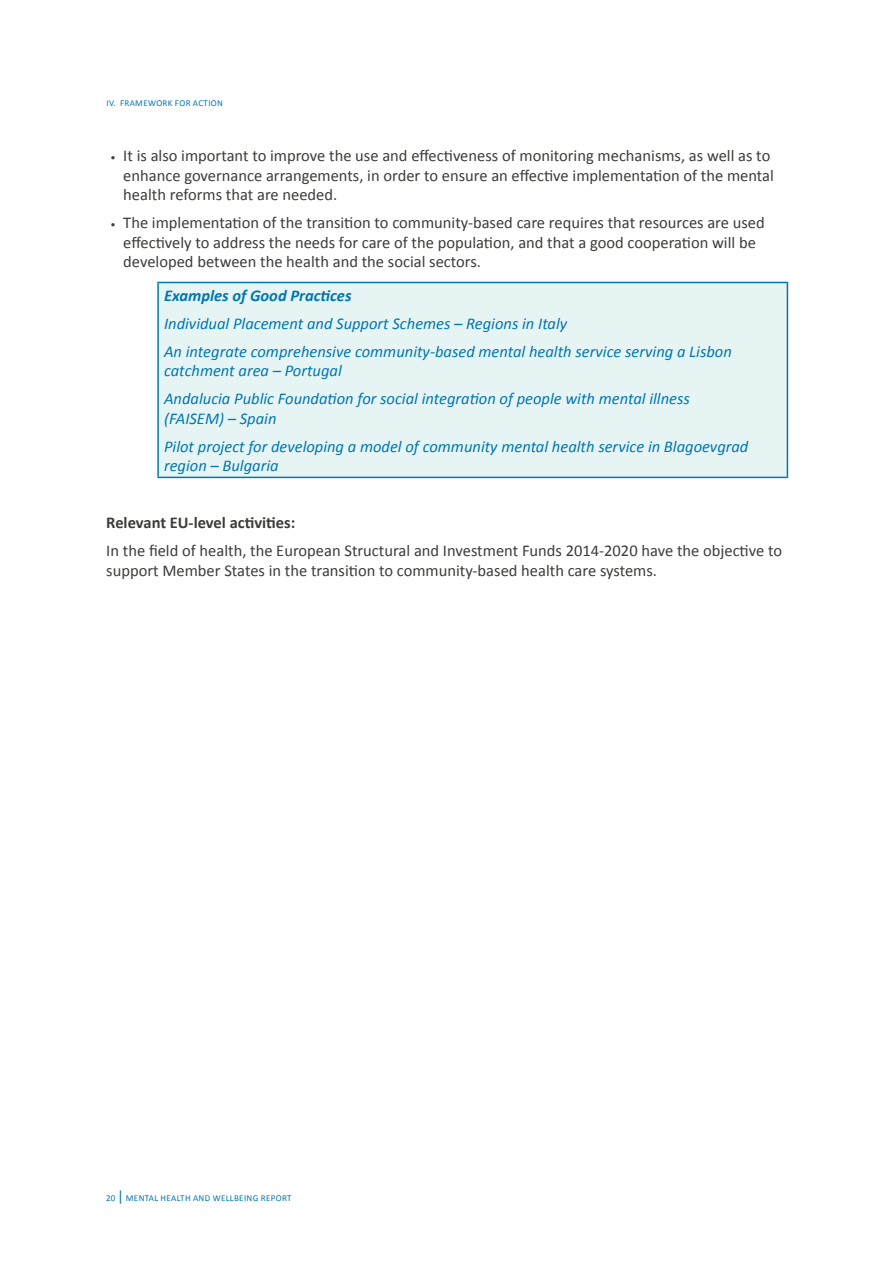
<style>
.page{position:relative;width:893px;height:1263px;background:#fff}
.page>*{position:absolute;margin:0;border:0;box-sizing:border-box;transform-origin:0 0}
.t1{font:16.5px/19.5px "Calibri";color:#3c3c3b}
.t2{font:italic 16.5px/28px "Calibri";color:#0077ae}
.t3{font:700 16.5px "Calibri";color:#3c3c3b}
.t4{font:italic 700 16.5px "Calibri";color:#0077ae}
.t5{font:9px "Calibri";letter-spacing:.04em;color:#0077ae}
.s1{font-size:10.5px}
.s2{font-size:15px}
</style>
<div class="page">
<div style="left:158px;top:282px;width:629px;height:195px;background:#e7f4f4"></div>
<hr style="left:157px;top:282px;width:631px;height:1px;background:#0077ae">
<hr style="left:157px;top:283px;width:2px;height:194px;background:#0077ae">
<hr style="left:787px;top:283px;width:1px;height:194px;background:#0077ae">
<hr style="left:157px;top:477px;width:631px;height:1px;background:#0077ae">
<p class="t5" style="left:106px;top:98px;width:118px">IV. FRAMEWORK FOR ACTION</p>
<p class="t1" style="left:123px;top:146px;width:652px;text-indent:-13px"><span class="s1">•</span> It is also important to improve the use and effectiveness of monitoring mechanisms, as well as to enhance governance arrangements, in order to ensure an effective implementation of the mental health reforms that are needed.</p>
<p class="t1" style="left:123px;top:213px;width:643px;text-indent:-13px"><span class="s1">•</span> The implementation of the transition to community-based care requires that resources are used effectively to address the needs for care of the population, and that a good cooperation will be developed between the health and the social sectors.</p>
<p class="t4" style="left:164px;top:285px;width:189px">Examples of Good Practices</p>
<p class="t2" style="left:164px;top:309px;width:569px">Individual Placement and Support Schemes – Regions in Italy<br>An integrate comprehensive community-based mental health service serving a Lisbon</p>
<p class="t2" style="left:164px;top:356px;width:527px">catchment area – Portugal<br>Andalucia Public Foundation for social integration of people with mental illness</p>
<p class="t2" style="left:164px;top:404px;width:586px">(FAISEM) – Spain<br>Pilot project for developing a model of community mental health service in Blagoevgrad</p>
<p class="t2" style="left:164px;top:451px;width:116px">region – Bulgaria</p>
<p class="t3" style="left:106px;top:512px;width:191px">Relevant EU-level activities:</p>
<p class="t1" style="left:106px;top:541px;width:677px">In the field of health, the European Structural and Investment Funds 2014-2020 have the objective to support Member States in the transition to community-based health care systems.</p>
<p class="t5" style="left:106px;top:1192px;width:187px">20 <span class="s2">|</span> MENTAL HEALTH AND WELLBEING REPORT</p>
</div>
